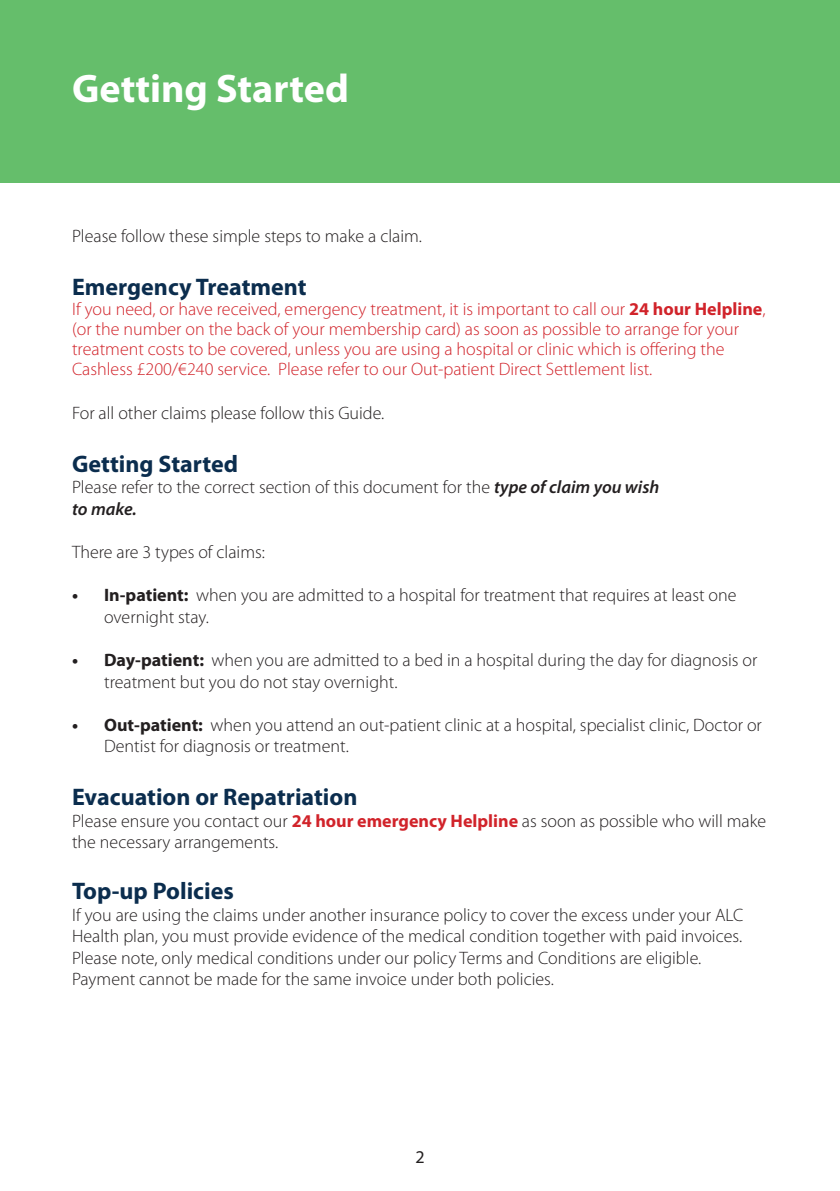
<style>
.page{position:relative;width:840px;height:1191px;background:#fff}
.page>*{position:absolute;margin:0;border:0;box-sizing:border-box;transform-origin:0 0}
.t1{font:700 40px "Myriad Pro";color:#fff}
.t2{font:700 24px "Myriad Pro";color:#0b2d4e}
.t3{font:300 18px/21.6px "Myriad Pro";color:#231f20}
.t4{font:300 18px/20px "Myriad Pro";color:#d1232a}
.t5{font:18px "Myriad Pro";color:#231f20}
.s1{font-weight:700}
.s2{font-weight:600;font-style:italic}
.s3{font-weight:700;color:#d1232a}
</style>
<div class="page">
<div style="left:0;top:0;width:839px;height:183px;background:#65be6b"></div>
<h1 class="t1" style="left:72px;top:66px;width:278px">Getting Started</h1>
<p class="t3" style="left:72px;top:225px;width:351px">Please follow these simple steps to make a claim.</p>
<h2 class="t2" style="left:72px;top:273px;width:236px">Emergency Treatment</h2>
<p class="t4" style="left:72px;top:299px;width:694px">If you need, or have received, emergency treatment, it is important to call our <span class="s1">24 hour Helpline</span>, (or the number on the back of your membership card) as soon as possible to arrange for your treatment costs to be covered, unless you are using a hospital or clinic which is offering the Cashless £200/€240 service. Please refer to our Out-patient Direct Settlement list.</p>
<p class="t3" style="left:72px;top:402px;width:313px">For all other claims please follow this Guide.</p>
<h2 class="t2" style="left:72px;top:450px;width:167px">Getting Started</h2>
<p class="t3" style="left:72px;top:476px;width:588px">Please refer to the correct section of this document for the <span class="s2">type of claim you wish to make.</span></p>
<p class="t3" style="left:72px;top:541px;width:194px">There are 3 types of claims:</p>
<p class="t3" style="left:104px;top:584px;width:633px;text-indent:-32px"><span class="s1">• In-patient:</span> when you are admitted to a hospital for treatment that requires at least one overnight stay.</p>
<p class="t3" style="left:104px;top:649px;width:654px;text-indent:-32px"><span class="s1">• Day-patient:</span> when you are admitted to a bed in a hospital during the day for diagnosis or treatment but you do not stay overnight.</p>
<p class="t3" style="left:104px;top:714px;width:659px;text-indent:-32px"><span class="s1">• Out-patient:</span> when you attend an out-patient clinic at a hospital, specialist clinic, Doctor or<br>Dentist for diagnosis or treatment.</p>
<h2 class="t2" style="left:72px;top:783px;width:287px">Evacuation or Repatriation</h2>
<p class="t3" style="left:72px;top:810px;width:695px">Please ensure you contact our <span class="s3">24 hour emergency Helpline</span> as soon as possible who will make the necessary arrangements.</p>
<h2 class="t2" style="left:72px;top:877px;width:163px">Top-up Policies</h2>
<p class="t3" style="left:72px;top:904px;width:672px">If you are using the claims under another insurance policy to cover the excess under your ALC Health plan, you must provide evidence of the medical condition together with paid invoices.<br>Please note, only medical conditions under our policy Terms and Conditions are eligible.<br>Payment cannot be made for the same invoice under both policies.</p>
<p class="t5" style="left:415px;top:1146px;width:11px">2</p>
</div>
